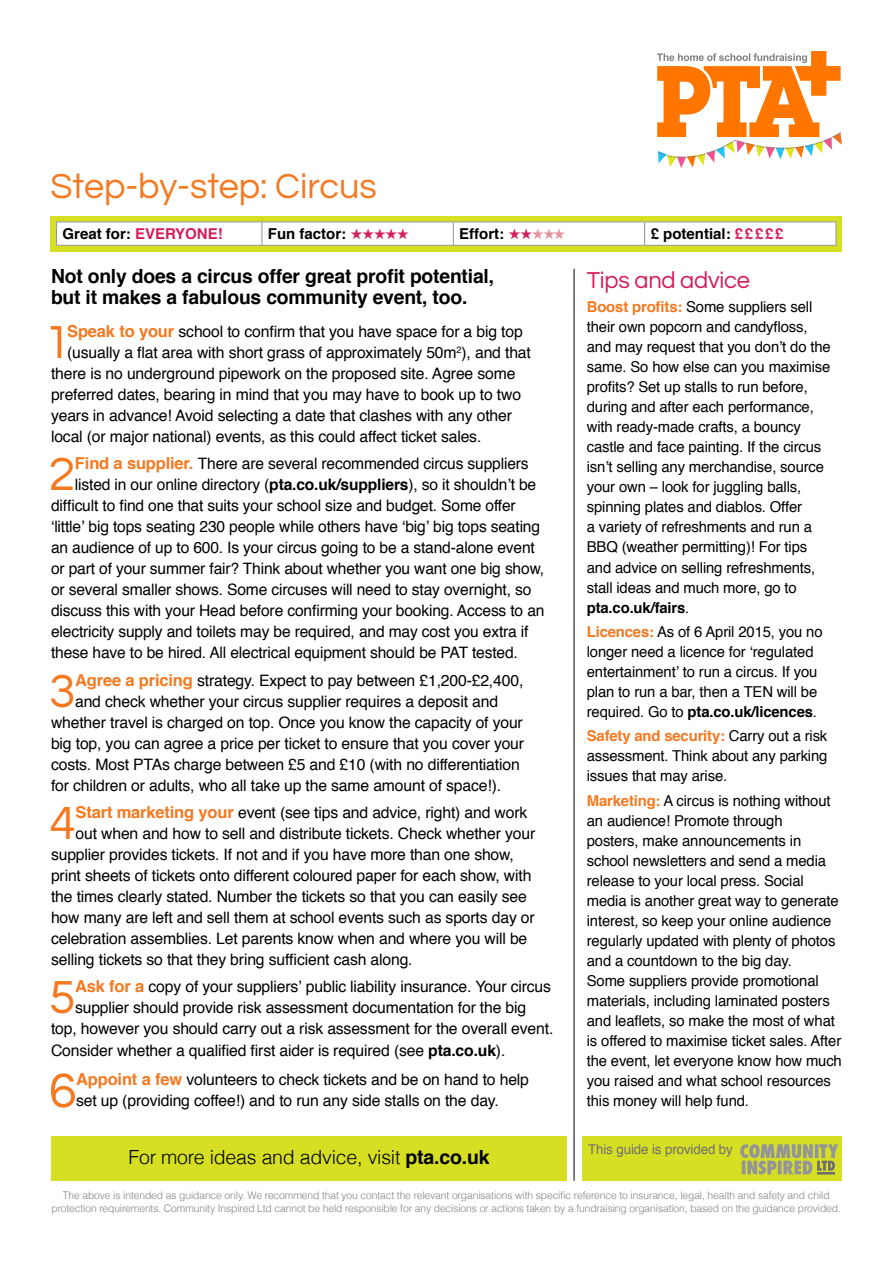
<style>
.page{position:relative;width:893px;height:1263px;background:#fff}
.page>*{position:absolute;margin:0;border:0;box-sizing:border-box;transform-origin:0 0}
.t1{font:50.55px "Questrial";color:#f47920}
.t2{font:48.15px "Questrial";color:#f47920}
.t3{font:36px "Questrial";color:#f47920}
.t4{font:24px "Questrial";letter-spacing:-.01em;color:#d51d5c}
.t5{font:700 19.5px/21px "Helvetica";letter-spacing:-.01em;color:#000}
.t6{font:300 19.5px "Helvetica";letter-spacing:-.01em;color:#000}
.t7{font:15.75px/21.8px "Helvetica";letter-spacing:-.01em;color:#000}
.t8{font:15px/20px "Helvetica";letter-spacing:-.01em;color:#000}
.t9{font:700 15px "Helvetica";color:#000}
.t10{font:13.5px "Helvetica";letter-spacing:-.005em;color:#6d6e71}
.t11{font:300 10.5px/12.6px "Helvetica";letter-spacing:-.01em;color:#808285;text-align:center}
.s1{color:#d51d5c}
.s2{color:#e6949c}
.s3{font-weight:700;font-size:16.5px;color:#f47920}
.s4{font-weight:700}
.s5{font-weight:700;color:#f47920}
</style>
<div class="page">
<div style="left:51px;top:217px;width:791px;height:35px;background:#d7df23"></div>
<hr style="left:56px;top:221px;width:206px;height:1px;background:#939598">
<hr style="left:262px;top:221px;width:191px;height:1px;background:#939598">
<hr style="left:453px;top:221px;width:192px;height:1px;background:#939598">
<hr style="left:645px;top:221px;width:191px;height:1px;background:#939598">
<svg style="left:56px;top:222px;width:781px;height:23px;background:#fbfbfb"></svg>
<hr style="left:56px;top:245px;width:206px;height:1px;background:#939598">
<hr style="left:262px;top:245px;width:191px;height:1px;background:#939598">
<hr style="left:453px;top:245px;width:192px;height:1px;background:#939598">
<hr style="left:645px;top:245px;width:191px;height:1px;background:#939598">
<hr style="left:574px;top:269px;width:1px;height:912px;background:#000">
<div style="left:51px;top:1136px;width:516px;height:45px;background:#d7df23"></div>
<div style="left:582px;top:1136px;width:260px;height:45px;background:#d7df23"></div>
<svg style="left:740px;top:1144px;width:98px;height:30px"></svg>
<svg style="left:657px;top:51px;width:185px;height:117px"></svg>
<h3 class="t3" style="left:51px;top:168px;width:328px">Step-by-step: Circus</h3>
<p class="t9" style="left:63px;top:222px;width:162px">Great for: <span class="s1">everyone!</span></p>
<p class="t9" style="left:268px;top:222px;width:143px">Fun factor: <span class="s1">★</span> <span class="s1">★</span> <span class="s1">★</span> <span class="s1">★★</span></p>
<p class="t9" style="left:459px;top:222px;width:108px">Effort: <span class="s1">★</span> <span class="s1">★</span> <span class="s2">★★★</span></p>
<p class="t9" style="left:651px;top:222px;width:134px">£ potential: <span class="s1">£ ££££</span></p>
<p class="t5" style="left:51px;top:266px;width:445px">Not only does a circus offer great profit potential, but it makes a fabulous community event, too.</p>
<h2 class="t2" style="left:45px;top:318px;width:28px">1</h2>
<p class="t7" style="left:67px;top:321px;width:457px"><span class="s3">Speak to your</span> school to confirm that you have space for a big top</p>
<p class="t7" style="left:67px;top:342px;width:465px">(usually a flat area with short grass of approximately 50m<sup>2</sup>), and that</p>
<p class="t7" style="left:51px;top:363px;width:466px">there is no underground pipework on the proposed site. Agree some</p>
<p class="t7" style="left:51px;top:384px;width:472px">preferred dates, bearing in mind that you may have to book up to two</p>
<p class="t7" style="left:51px;top:405px;width:463px">years in advance! Avoid selecting a date that clashes with any other</p>
<p class="t7" style="left:51px;top:426px;width:432px">local (or major national) events, as this could affect ticket sales.</p>
<h2 class="t2" style="left:49px;top:451px;width:28px">2</h2>
<p class="t7" style="left:75px;top:453px;width:455px"><span class="s3">Find a supplier.</span> There are several recommended circus suppliers</p>
<p class="t7" style="left:75px;top:474px;width:463px">listed in our online directory (<span class="s4">pta.co.uk/suppliers</span>), so it shouldn’t be</p>
<p class="t7" style="left:51px;top:495px;width:466px">difficult to find one that suits your school size and budget. Some offer</p>
<p class="t7" style="left:51px;top:516px;width:491px">‘little’ big tops seating 230 people while others have ‘big’ big tops seating</p>
<p class="t7" style="left:51px;top:537px;width:485px">an audience of up to 600. Is your circus going to be a stand-alone event</p>
<p class="t7" style="left:51px;top:558px;width:495px">or part of your summer fair? Think about whether you want one big show,</p>
<p class="t7" style="left:51px;top:579px;width:482px">or several smaller shows. Some circuses will need to stay overnight, so</p>
<p class="t7" style="left:51px;top:600px;width:495px">discuss this with your Head before confirming your booking. Access to an</p>
<p class="t7" style="left:51px;top:621px;width:479px">electricity supply and toilets may be required, and may cost you extra if</p>
<p class="t7" style="left:51px;top:642px;width:468px">these have to be hired. All electrical equipment should be PAT tested.</p>
<h2 class="t2" style="left:49px;top:667px;width:28px">3</h2>
<p class="t7" style="left:75px;top:670px;width:450px"><span class="s3">Agree a pricing</span> strategy. Expect to pay between £1,200-£2,400,</p>
<p class="t7" style="left:75px;top:691px;width:424px">and check whether your circus supplier requires a deposit and</p>
<p class="t7" style="left:51px;top:712px;width:473px">whether travel is charged on top. Once you know the capacity of your</p>
<p class="t7" style="left:51px;top:733px;width:475px">big top, you can agree a price per ticket to ensure that you cover your</p>
<p class="t7" style="left:51px;top:754px;width:470px">costs. Most PTAs charge between £5 and £10 (with no differentiation</p>
<p class="t7" style="left:51px;top:775px;width:452px">for children or adults, who all take up the same amount of space!).</p>
<h2 class="t2" style="left:50px;top:799px;width:28px">4</h2>
<p class="t7" style="left:76px;top:802px;width:453px"><span class="s3">Start marketing your</span> event (see tips and advice, right) and work</p>
<p class="t7" style="left:76px;top:823px;width:461px">out when and how to sell and distribute tickets. Check whether your</p>
<p class="t7" style="left:51px;top:844px;width:464px">supplier provides tickets. If not and if you have more than one show,</p>
<p class="t7" style="left:51px;top:865px;width:482px">print sheets of tickets onto different coloured paper for each show, with</p>
<p class="t7" style="left:51px;top:886px;width:477px">the times clearly stated. Number the tickets so that you can easily see</p>
<p class="t7" style="left:51px;top:907px;width:485px">how many are left and sell them at school events such as sports day or</p>
<p class="t7" style="left:51px;top:928px;width:478px">celebration assemblies. Let parents know when and where you will be</p>
<p class="t7" style="left:51px;top:949px;width:363px">selling tickets so that they bring sufficient cash along.</p>
<h2 class="t2" style="left:49px;top:974px;width:28px">5</h2>
<p class="t7" style="left:75px;top:976px;width:478px"><span class="s3">Ask for a</span> copy of your suppliers’ public liability insurance. Your circus</p>
<p class="t7" style="left:75px;top:997px;width:453px">supplier should provide risk assessment documentation for the big</p>
<p class="t7" style="left:51px;top:1018px;width:504px">top, however you should carry out a risk assessment for the overall event.</p>
<p class="t7" style="left:51px;top:1040px;width:456px">Consider whether a qualified first aider is required (see <span class="s4">pta.co.uk</span>).</p>
<h1 class="t1" style="left:49px;top:1066px;width:29px">6</h1>
<p class="t7" style="left:76px;top:1069px;width:454px"><span class="s3">Appoint a few</span> volunteers to check tickets and be on hand to help set up (providing coffee!) and to run any side stalls on the day.</p>
<h3 class="t4" style="left:587px;top:268px;width:165px">Tips and advice</h3>
<p class="t8" style="left:587px;top:297px;width:245px"><span class="s5">Boost profits:</span> Some suppliers sell their own popcorn and candyfloss, and may request that you don’t do the same. So how else can you maximise profits? Set up stalls to run before, during and after each performance, with ready-made crafts, a bouncy castle and face painting. If the circus isn’t selling any merchandise, source your own – look for juggling balls, spinning plates and diablos. Offer<br>a variety of refreshments and run a BBQ (weather permitting)! For tips and advice on selling refreshments, stall ideas and much more, go to <span class="s4">pta.co.uk/fairs</span>.</p>
<p class="t8" style="left:587px;top:622px;width:237px"><span class="s5">Licences:</span> As of 6 April 2015, you no longer need a licence for ‘regulated entertainment’ to run a circus. If you plan to run a bar, then a TEN will be required. Go to <span class="s4">pta.co.uk/licences</span>.</p>
<p class="t8" style="left:587px;top:726px;width:242px;text-align:justify"><span class="s5">Safety and security:</span> Carry out a risk assessment. Think about any parking issues that may arise.</p>
<p class="t8" style="left:587px;top:791px;width:257px"><span class="s5">Marketing:</span> A circus is nothing without an audience! Promote through<br>posters, make announcements in school newsletters and send a media release to your local press. Social media is another great way to generate interest, so keep your online audience regularly updated with plenty of photos and a countdown to the big day.<br>Some suppliers provide promotional materials, including laminated posters and leaflets, so make the most of what is offered to maximise ticket sales. After the event, let everyone know how much you raised and what school resources this money will help fund.</p>
<p class="t6" style="left:128px;top:1145px;width:363px">For more ideas and advice, visit <span class="s4">pta.co.uk</span></p>
<p class="t10" style="left:588px;top:1139px;width:146px">This guide is provided by</p>
<p class="t11" style="left:52px;top:1189px;width:791px">The above is intended as guidance only. We recommend that you contact the relevant organisations with specific reference to insurance, legal, health and safety and child protection requirements. Community Inspired Ltd cannot be held responsible for any decisions or actions taken by a fundraising organisation, based on the guidance provided.</p>
</div>
